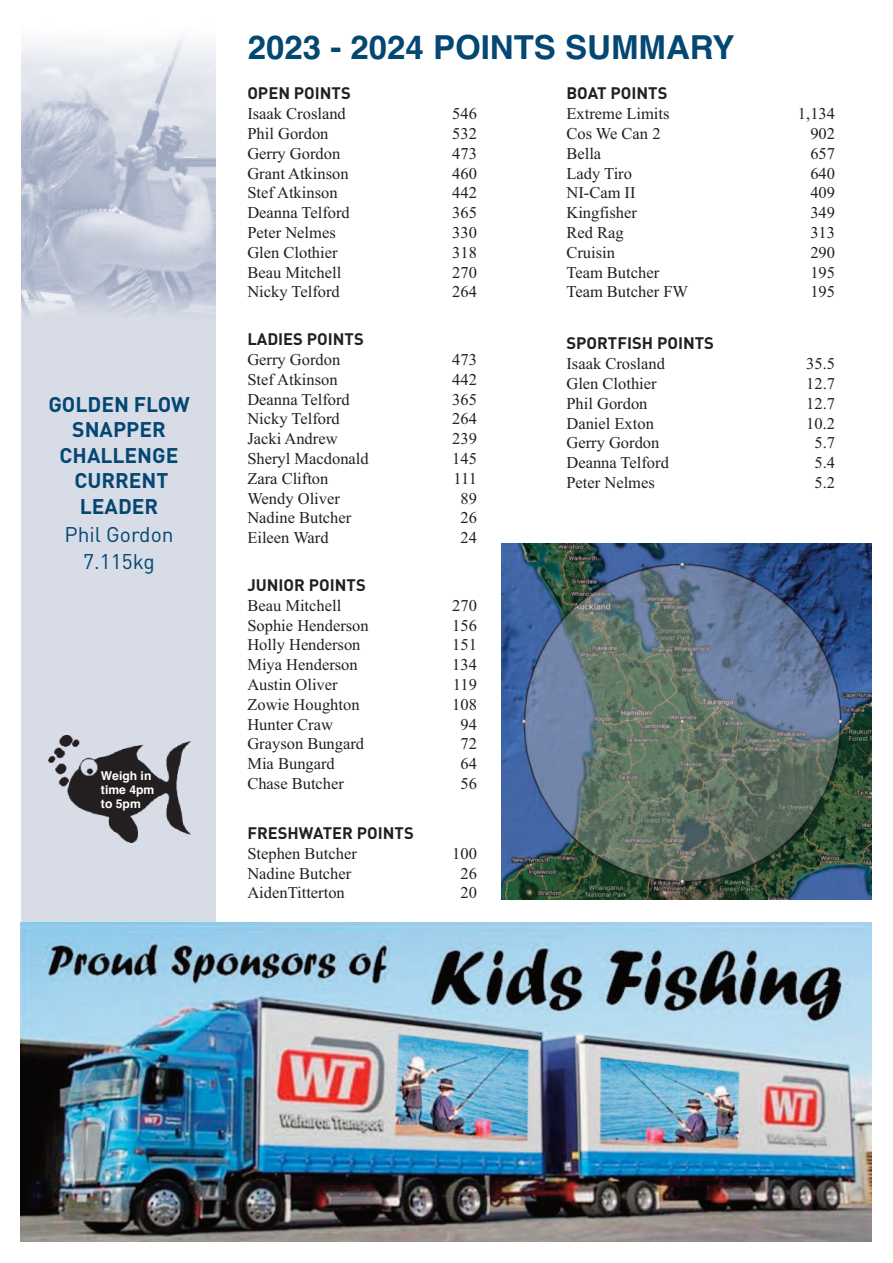
<style>
.page{position:relative;width:893px;height:1263px;background:#fff}
.page>*{position:absolute;margin:0;border:0;box-sizing:border-box;transform-origin:0 0}
.t1{font:700 33px "Helvetica";color:#044773}
.t2{font:700 21px/25.5px "DIN";color:#044773;text-align:center}
.t3{font:21px/27.3px "DIN";color:#044773;text-align:center}
.t4{font:16.5px "Times New Roman";color:#231f20}
.t5{font:700 16.5px "DIN";color:#231f20}
.t6{font:700 12.15px/13.8px "Helvetica";color:#fff}
</style>
<div class="page">
<img style="left:21px;top:35px;width:195px;height:888px">
<img style="left:21px;top:923px;width:851px;height:319px">
<img style="left:49px;top:736px;width:141px;height:106px">
<img style="left:501px;top:544px;width:371px;height:355px">
<p class="t2" style="left:48px;top:392px;width:143px">GOLDEN FLOW<br>SNAPPER<br>CHALLENGE<br>CURRENT<br>LEADER</p>
<p class="t3" style="left:65px;top:521px;width:111px">Phil Gordon<br>7.115kg</p>
<p class="t6" style="left:101px;top:769px;width:55px">Weigh in time 4pm to 5pm</p>
<h1 class="t1" style="left:248px;top:28px;width:488px">2023 - 2024 POINTS SUMMARY</h1>
<p class="t5" style="left:247px;top:84px;width:105px">OPEN POINTS</p>
<p class="t4" style="left:247px;top:104px;width:100px">Isaak Crosland</p>
<p class="t4" style="left:452px;top:104px;width:26px">546</p>
<p class="t4" style="left:247px;top:124px;width:83px">Phil Gordon</p>
<p class="t4" style="left:452px;top:124px;width:26px">532</p>
<p class="t4" style="left:247px;top:143px;width:95px">Gerry Gordon</p>
<p class="t4" style="left:452px;top:143px;width:26px">473</p>
<p class="t4" style="left:247px;top:163px;width:103px">Grant Atkinson</p>
<p class="t4" style="left:452px;top:163px;width:26px">460</p>
<p class="t4" style="left:247px;top:183px;width:92px">Stef Atkinson</p>
<p class="t4" style="left:452px;top:183px;width:26px">442</p>
<p class="t4" style="left:247px;top:203px;width:104px">Deanna Telford</p>
<p class="t4" style="left:452px;top:203px;width:26px">365</p>
<p class="t4" style="left:247px;top:223px;width:90px">Peter Nelmes</p>
<p class="t4" style="left:452px;top:223px;width:26px">330</p>
<p class="t4" style="left:247px;top:242px;width:92px">Glen Clothier</p>
<p class="t4" style="left:452px;top:242px;width:26px">318</p>
<p class="t4" style="left:247px;top:262px;width:95px">Beau Mitchell</p>
<p class="t4" style="left:452px;top:262px;width:26px">270</p>
<p class="t4" style="left:247px;top:282px;width:94px">Nicky Telford</p>
<p class="t4" style="left:452px;top:282px;width:26px">264</p>
<p class="t5" style="left:247px;top:330px;width:118px">LADIES POINTS</p>
<p class="t4" style="left:247px;top:350px;width:95px">Gerry Gordon</p>
<p class="t4" style="left:452px;top:350px;width:26px">473</p>
<p class="t4" style="left:247px;top:369px;width:92px">Stef Atkinson</p>
<p class="t4" style="left:452px;top:369px;width:26px">442</p>
<p class="t4" style="left:247px;top:389px;width:104px">Deanna Telford</p>
<p class="t4" style="left:452px;top:389px;width:26px">365</p>
<p class="t4" style="left:247px;top:409px;width:94px">Nicky Telford</p>
<p class="t4" style="left:452px;top:409px;width:26px">264</p>
<p class="t4" style="left:247px;top:429px;width:92px">Jacki Andrew</p>
<p class="t4" style="left:452px;top:429px;width:26px">239</p>
<p class="t4" style="left:247px;top:449px;width:123px">Sheryl Macdonald</p>
<p class="t4" style="left:452px;top:449px;width:26px">145</p>
<p class="t4" style="left:247px;top:468px;width:83px">Zara Clifton</p>
<p class="t4" style="left:453px;top:468px;width:25px">111</p>
<p class="t4" style="left:247px;top:488px;width:94px">Wendy Oliver</p>
<p class="t4" style="left:460px;top:488px;width:18px">89</p>
<p class="t4" style="left:247px;top:508px;width:106px">Nadine Butcher</p>
<p class="t4" style="left:460px;top:508px;width:18px">26</p>
<p class="t4" style="left:247px;top:528px;width:83px">Eileen Ward</p>
<p class="t4" style="left:460px;top:528px;width:18px">24</p>
<p class="t5" style="left:247px;top:576px;width:120px">JUNIOR POINTS</p>
<p class="t4" style="left:247px;top:595px;width:95px">Beau Mitchell</p>
<p class="t4" style="left:452px;top:595px;width:26px">270</p>
<p class="t4" style="left:247px;top:615px;width:123px">Sophie Henderson</p>
<p class="t4" style="left:452px;top:615px;width:26px">156</p>
<p class="t4" style="left:247px;top:635px;width:115px">Holly Henderson</p>
<p class="t4" style="left:452px;top:635px;width:26px">151</p>
<p class="t4" style="left:247px;top:655px;width:112px">Miya Henderson</p>
<p class="t4" style="left:452px;top:655px;width:26px">134</p>
<p class="t4" style="left:247px;top:675px;width:92px">Austin Oliver</p>
<p class="t4" style="left:453px;top:675px;width:26px">119</p>
<p class="t4" style="left:247px;top:694px;width:114px">Zowie Houghton</p>
<p class="t4" style="left:452px;top:694px;width:26px">108</p>
<p class="t4" style="left:247px;top:714px;width:87px">Hunter Craw</p>
<p class="t4" style="left:460px;top:714px;width:18px">94</p>
<p class="t4" style="left:247px;top:734px;width:118px">Grayson Bungard</p>
<p class="t4" style="left:460px;top:734px;width:18px">72</p>
<p class="t4" style="left:247px;top:754px;width:89px">Mia Bungard</p>
<p class="t4" style="left:460px;top:754px;width:18px">64</p>
<p class="t4" style="left:247px;top:774px;width:98px">Chase Butcher</p>
<p class="t4" style="left:460px;top:774px;width:18px">56</p>
<p class="t5" style="left:247px;top:823px;width:168px">FRESHWATER POINTS</p>
<p class="t4" style="left:247px;top:843px;width:111px">Stephen Butcher</p>
<p class="t4" style="left:452px;top:843px;width:26px">100</p>
<p class="t4" style="left:247px;top:863px;width:106px">Nadine Butcher</p>
<p class="t4" style="left:460px;top:863px;width:18px">26</p>
<p class="t4" style="left:247px;top:883px;width:99px">AidenTitterton</p>
<p class="t4" style="left:460px;top:883px;width:18px">20</p>
<p class="t5" style="left:566px;top:84px;width:103px">BOAT POINTS</p>
<p class="t4" style="left:566px;top:104px;width:105px">Extreme Limits</p>
<p class="t4" style="left:798px;top:104px;width:39px">1,134</p>
<p class="t4" style="left:566px;top:124px;width:96px">Cos We Can 2</p>
<p class="t4" style="left:810px;top:124px;width:26px">902</p>
<p class="t4" style="left:566px;top:143px;width:36px">Bella</p>
<p class="t4" style="left:810px;top:143px;width:26px">657</p>
<p class="t4" style="left:566px;top:163px;width:67px">Lady Tiro</p>
<p class="t4" style="left:810px;top:163px;width:26px">640</p>
<p class="t4" style="left:566px;top:183px;width:71px">NI-Cam II</p>
<p class="t4" style="left:810px;top:183px;width:26px">409</p>
<p class="t4" style="left:566px;top:203px;width:72px">Kingfisher</p>
<p class="t4" style="left:810px;top:203px;width:26px">349</p>
<p class="t4" style="left:566px;top:223px;width:59px">Red Rag</p>
<p class="t4" style="left:810px;top:223px;width:26px">313</p>
<p class="t4" style="left:566px;top:242px;width:50px">Cruisin</p>
<p class="t4" style="left:810px;top:242px;width:26px">290</p>
<p class="t4" style="left:566px;top:262px;width:94px">Team Butcher</p>
<p class="t4" style="left:810px;top:262px;width:26px">195</p>
<p class="t4" style="left:566px;top:282px;width:123px">Team Butcher FW</p>
<p class="t4" style="left:810px;top:282px;width:26px">195</p>
<p class="t5" style="left:566px;top:334px;width:149px">SPORTFISH POINTS</p>
<p class="t4" style="left:566px;top:354px;width:100px">Isaak Crosland</p>
<p class="t4" style="left:806px;top:354px;width:30px">35.5</p>
<p class="t4" style="left:566px;top:374px;width:92px">Glen Clothier</p>
<p class="t4" style="left:806px;top:374px;width:30px">12.7</p>
<p class="t4" style="left:566px;top:393px;width:83px">Phil Gordon</p>
<p class="t4" style="left:806px;top:393px;width:30px">12.7</p>
<p class="t4" style="left:566px;top:413px;width:89px">Daniel Exton</p>
<p class="t4" style="left:806px;top:413px;width:30px">10.2</p>
<p class="t4" style="left:566px;top:433px;width:95px">Gerry Gordon</p>
<p class="t4" style="left:814px;top:433px;width:22px">5.7</p>
<p class="t4" style="left:566px;top:453px;width:104px">Deanna Telford</p>
<p class="t4" style="left:814px;top:453px;width:22px">5.4</p>
<p class="t4" style="left:566px;top:473px;width:90px">Peter Nelmes</p>
<p class="t4" style="left:814px;top:473px;width:22px">5.2</p>
</div>
